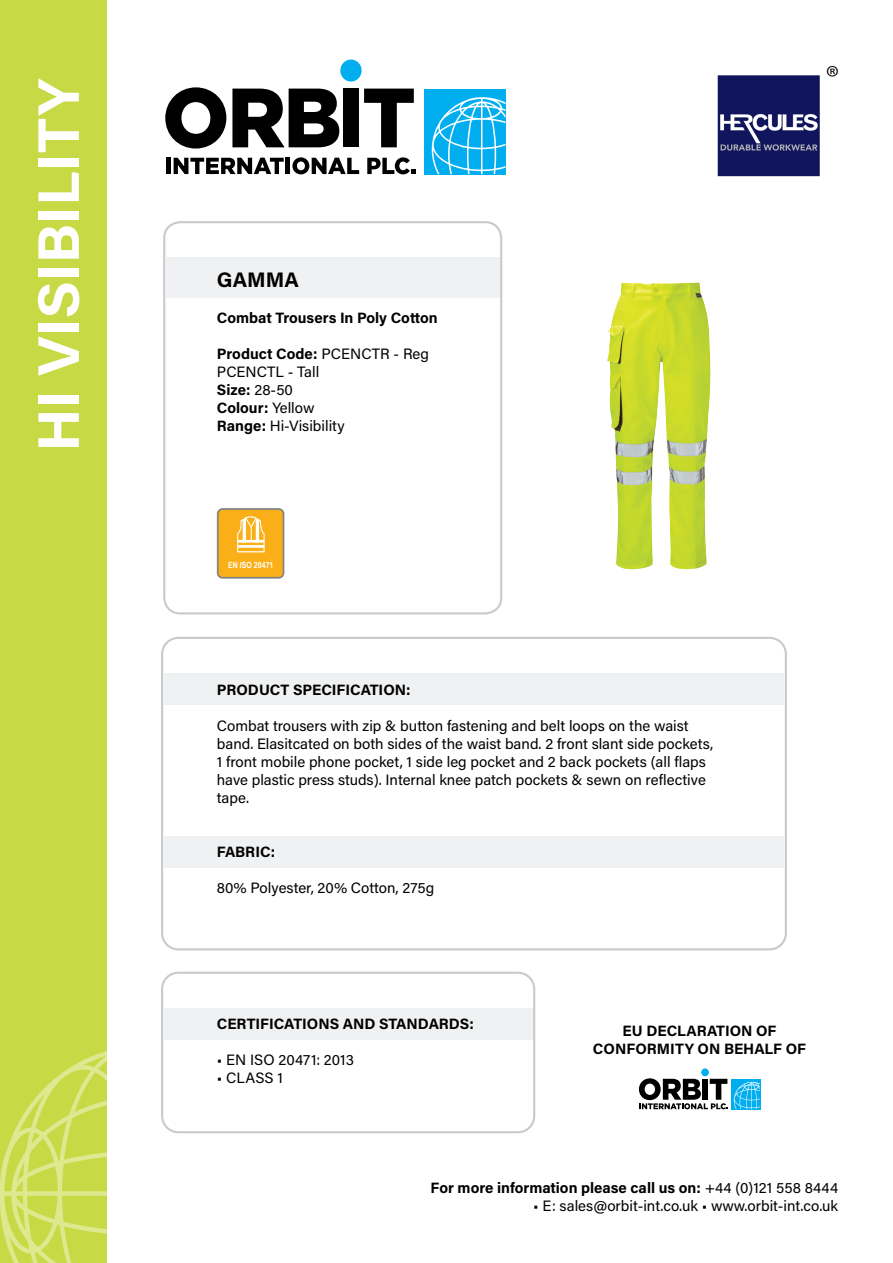
<style>
.page{position:relative;width:893px;height:1263px;background:#fff}
.page>*{position:absolute;margin:0;border:0;box-sizing:border-box;transform-origin:0 0}
.t1{font:700 58.65px "Acumin Pro";color:#fff}
.t2{font:700 21px "Acumin Pro";color:#000}
.t3{font:15px/18px "Acumin Pro";color:#000}
.t4{font:700 15px/18px "Acumin Pro";color:#000;text-align:center}
.t5{font:700 8.55px "Arial Narrow";color:#fff}
.s1{font-weight:400}
.s2{font-weight:700}
</style>
<div class="page">
<div style="left:161px;top:972px;width:374px;height:161px;border:2px solid #c9cacc;border-radius:16px"></div>
<div style="left:0;top:0;width:106px;height:1263px;background:#c7da46"></div>
<svg style="left:0;top:1051px;width:106px;height:212px"></svg>
<div style="left:163px;top:221px;width:339px;height:393px;border:2px solid #c9cacc;border-radius:16px"></div>
<img style="left:607px;top:282px;width:88px;height:266px">
<div style="left:424px;top:89px;width:81px;height:85px;background:#00aeef"></div>
<svg style="left:165px;top:87px;width:61px;height:62px"></svg>
<svg style="left:232px;top:89px;width:107px;height:58px"></svg>
<div style="left:343px;top:89px;width:16px;height:58px;background:#000"></div>
<svg style="left:364px;top:89px;width:50px;height:58px"></svg>
<div style="left:340px;top:60px;width:22px;height:22px;background:#00aeef;border-radius:50%"></div>
<div style="left:166px;top:158px;width:5px;height:16px;background:#000"></div>
<svg style="left:174px;top:158px;width:110px;height:16px"></svg>
<hr style="left:286px;top:158px;width:4px;height:16px;background:#000">
<svg style="left:292px;top:157px;width:67px;height:17px"></svg>
<svg style="left:367px;top:157px;width:49px;height:17px"></svg>
<svg style="left:432px;top:97px;width:73px;height:77px"></svg>
<div style="left:161px;top:637px;width:626px;height:313px;border:2px solid #c9cacc;border-radius:16px"></div>
<div style="left:165px;top:257px;width:335px;height:41px;background:#f0f1f2"></div>
<div style="left:163px;top:673px;width:622px;height:31px;background:#f0f1f2"></div>
<div style="left:163px;top:1008px;width:370px;height:31px;background:#f0f1f2"></div>
<div style="left:163px;top:836px;width:622px;height:31px;background:#f0f1f2"></div>
<img style="left:717px;top:65px;width:122px;height:112px">
<div style="left:218px;top:509px;width:65px;height:69px;background:#faaf18;border-radius:5px"></div>
<div style="left:217px;top:508px;width:67px;height:71px;border:2px solid #7f8480;border-radius:5px"></div>
<svg style="left:237px;top:516px;width:28px;height:36px"></svg>
<div style="left:731px;top:1079px;width:29px;height:30px;background:#00aeef"></div>
<div style="left:701px;top:1068px;width:8px;height:8px;background:#00aeef;border-radius:50%"></div>
<svg style="left:639px;top:1078px;width:89px;height:31px"></svg>
<svg style="left:734px;top:1082px;width:26px;height:27px"></svg>
<p class="t1" style="left:17px;top:452px;width:375px;rotate:-90deg">HI VISIBILITY</p>
<p class="t2" style="left:217px;top:264px;width:84px">GAMMA</p>
<p class="t4" style="left:217px;top:308px;width:222px">Combat Trousers In Poly Cotton</p>
<p class="t4" style="left:217px;top:344px;width:214px">Product Code: <span class="s1">PCENCTR - Reg</span></p>
<p class="t3" style="left:217px;top:362px;width:104px">PCENCTL - Tall</p>
<p class="t4" style="left:217px;top:380px;width:78px">Size: <span class="s1">28-50</span></p>
<p class="t4" style="left:217px;top:398px;width:99px">Colour: <span class="s1">Yellow</span></p>
<p class="t3" style="left:217px;top:416px;width:129px"><span class="s2">Range:</span> Hi-Visibility</p>
<p class="t5" style="left:228px;top:558px;width:47px">EN ISO 20471</p>
<p class="t4" style="left:217px;top:680px;width:195px">PRODUCT SPECIFICATION:</p>
<p class="t3" style="left:217px;top:716px;width:498px">Combat trousers with zip &amp; button fastening and belt loops on the waist band. Elasitcated on both sides of the waist band. 2 front slant side pockets, 1 front mobile phone pocket, 1 side leg pocket and 2 back pockets (all flaps have plastic press studs). Internal knee patch pockets &amp; sewn on reflective tape.</p>
<p class="t4" style="left:217px;top:842px;width:60px">FABRIC:</p>
<p class="t3" style="left:217px;top:878px;width:219px">80% Polyester, 20% Cotton, 275g</p>
<p class="t4" style="left:217px;top:1014px;width:259px">CERTIFICATIONS AND STANDARDS:</p>
<p class="t3" style="left:217px;top:1050px;width:139px">• EN ISO 20471: 2013</p>
<p class="t3" style="left:217px;top:1068px;width:68px">• CLASS 1</p>
<p class="t4" style="left:593px;top:1021px;width:215px">EU DECLARATION OF<br>CONFORMITY ON BEHALF OF</p>
<p class="t4" style="left:431px;top:1178px;width:409px">For more information please call us on: <span class="s1">+44 (0)121 558 8444</span></p>
<p class="t3" style="left:533px;top:1196px;width:307px">• E: sales@orbit-int.co.uk • www.orbit-int.co.uk</p>
</div>
